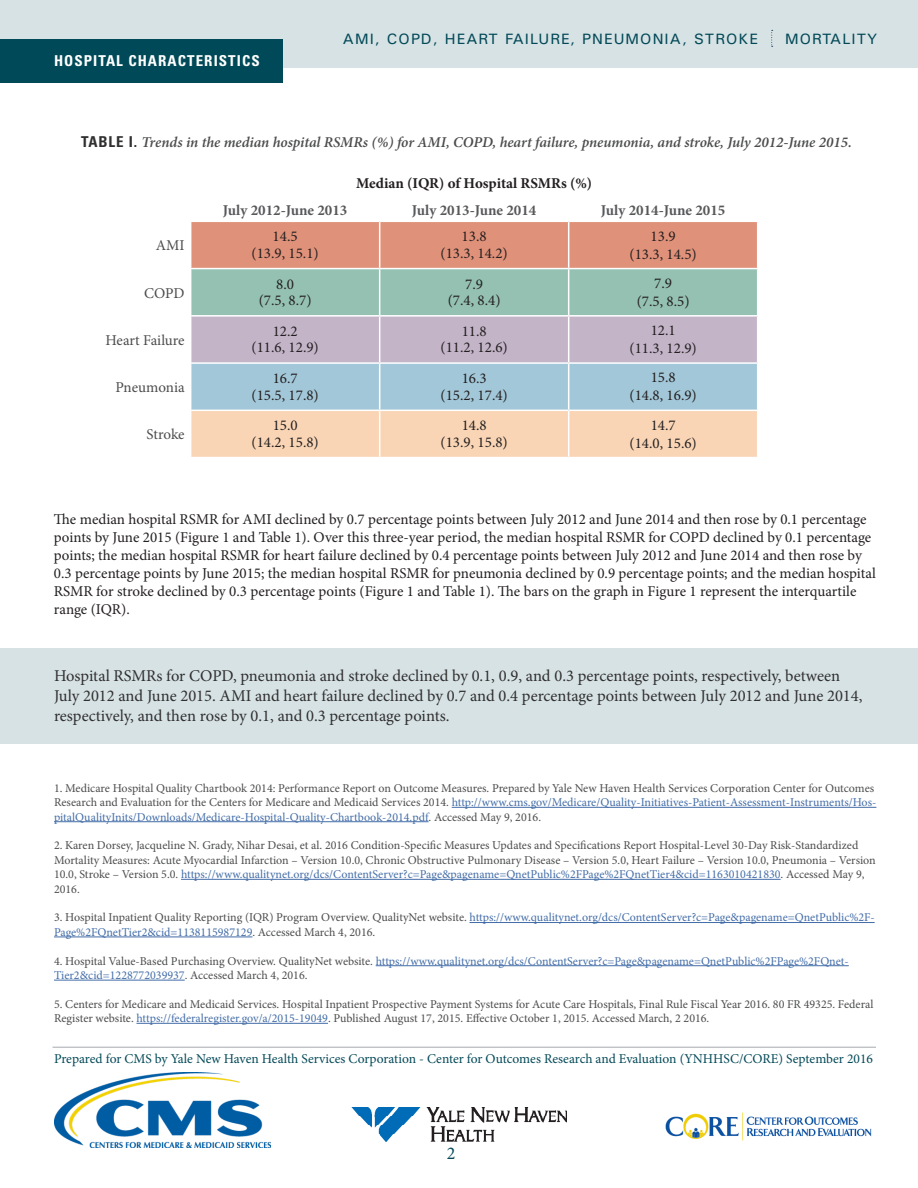
<style>
.page{position:relative;width:918px;height:1188px;background:#fff}
.page>*{position:absolute;margin:0;border:0;box-sizing:border-box;transform-origin:0 0}
.t1{font:18px "Minion Pro";color:#034958}
.t2{font:16.5px/19.8px "Minion Pro";color:#312f30}
.t3{font:15px/16.5px "Minion Pro";color:#231f20;text-align:center}
.t4{font:italic 600 15px "Minion Pro";letter-spacing:-.005em;color:#4b4c4d}
.t5{font:700 15px "Minion Pro";color:#57585a}
.t6{font:15px "Univers";letter-spacing:.07em;color:#034958}
.t7{font:15px "Minion Pro";letter-spacing:-.005em;color:#4b4c4d}
.t8{font:700 15px "Minion Pro";letter-spacing:-.005em;color:#231f20}
.t9{font:700 condensed 15px "Univers";letter-spacing:.07em;color:#fff}
.t10{font:13.5px "Minion Pro";color:#034958}
.t11{font:12px/14.4px "Minion Pro";color:#4b4c4d}
.t12{font:12px/14.4px "Minion Pro";color:#436da8}
.s1{font-family:"Univers";font-weight:700;font-style:normal;font-stretch:condensed;color:#312f30}
.s2{color:#436da8}
.s3{color:#4b4c4d}
</style>
<div class="page">
<hr style="left:452px;top:807px;width:424px;height:1px;background:#436da8">
<hr style="left:54px;top:821px;width:375px;height:1px;background:#436da8">
<hr style="left:181px;top:879px;width:600px;height:1px;background:#436da8">
<hr style="left:470px;top:922px;width:405px;height:1px;background:#436da8">
<hr style="left:54px;top:937px;width:198px;height:1px;background:#436da8">
<hr style="left:376px;top:965px;width:473px;height:1px;background:#436da8">
<hr style="left:54px;top:980px;width:131px;height:1px;background:#436da8">
<hr style="left:136px;top:1023px;width:192px;height:1px;background:#436da8">
<div style="left:0;top:0;width:918px;height:68px;background:#d6e2e4"></div>
<svg style="left:771px;top:30px;width:2px;height:17px"></svg>
<div style="left:0;top:648px;width:918px;height:96px;background:#d6e2e4"></div>
<hr style="left:52px;top:1047px;width:824px;height:1px;background:#a8a9ad">
<div style="left:380px;top:221px;width:189px;height:48px;background:#e09179"></div>
<div style="left:191px;top:221px;width:189px;height:48px;background:#e09179"></div>
<hr style="left:190px;top:221px;width:190px;height:1px;background:#fff">
<div style="left:569px;top:221px;width:189px;height:48px;background:#e09179"></div>
<hr style="left:380px;top:221px;width:189px;height:1px;background:#fff">
<hr style="left:569px;top:221px;width:189px;height:1px;background:#fff">
<hr style="left:757px;top:222px;width:1px;height:46px;background:#fff">
<div style="left:191px;top:269px;width:189px;height:47px;background:#94c1b1"></div>
<div style="left:569px;top:269px;width:189px;height:47px;background:#94c1b1"></div>
<hr style="left:757px;top:269px;width:1px;height:46px;background:#fff">
<div style="left:191px;top:316px;width:189px;height:47px;background:#c3b4c8"></div>
<div style="left:569px;top:316px;width:189px;height:47px;background:#c3b4c8"></div>
<hr style="left:757px;top:317px;width:1px;height:45px;background:#fff">
<div style="left:191px;top:363px;width:189px;height:47px;background:#a2c7d8"></div>
<div style="left:569px;top:363px;width:189px;height:47px;background:#a2c7d8"></div>
<hr style="left:757px;top:364px;width:1px;height:46px;background:#fff">
<div style="left:569px;top:410px;width:189px;height:48px;background:#f9d5b5"></div>
<hr style="left:569px;top:410px;width:189px;height:1px;background:#fff">
<div style="left:0;top:39px;width:283px;height:43px;background:#004958"></div>
<div style="left:380px;top:269px;width:189px;height:47px;background:#94c1b1"></div>
<div style="left:380px;top:316px;width:189px;height:47px;background:#c3b4c8"></div>
<div style="left:380px;top:410px;width:189px;height:48px;background:#f9d5b5"></div>
<div style="left:380px;top:363px;width:189px;height:47px;background:#a2c7d8"></div>
<div style="left:191px;top:410px;width:189px;height:48px;background:#f9d5b5"></div>
<hr style="left:190px;top:410px;width:190px;height:1px;background:#fff">
<hr style="left:380px;top:410px;width:189px;height:1px;background:#fff">
<hr style="left:379px;top:222px;width:1px;height:46px;background:#fff">
<hr style="left:568px;top:222px;width:1px;height:46px;background:#fff">
<hr style="left:190px;top:268px;width:190px;height:1px;background:#fff">
<hr style="left:380px;top:268px;width:189px;height:1px;background:#fff">
<hr style="left:379px;top:269px;width:1px;height:46px;background:#fff">
<hr style="left:569px;top:268px;width:189px;height:1px;background:#fff">
<hr style="left:568px;top:269px;width:1px;height:46px;background:#fff">
<hr style="left:190px;top:315px;width:190px;height:2px;background:#fff">
<hr style="left:380px;top:315px;width:189px;height:2px;background:#fff">
<hr style="left:379px;top:317px;width:1px;height:45px;background:#fff">
<hr style="left:569px;top:315px;width:189px;height:2px;background:#fff">
<hr style="left:568px;top:317px;width:1px;height:45px;background:#fff">
<hr style="left:190px;top:362px;width:190px;height:2px;background:#fff">
<hr style="left:380px;top:362px;width:189px;height:2px;background:#fff">
<hr style="left:379px;top:364px;width:1px;height:46px;background:#fff">
<hr style="left:569px;top:362px;width:189px;height:2px;background:#fff">
<hr style="left:568px;top:364px;width:1px;height:46px;background:#fff">
<hr style="left:379px;top:411px;width:1px;height:46px;background:#fff">
<hr style="left:568px;top:411px;width:1px;height:46px;background:#fff">
<hr style="left:757px;top:411px;width:1px;height:46px;background:#fff">
<hr style="left:190px;top:457px;width:190px;height:1px;background:#fff">
<hr style="left:380px;top:457px;width:189px;height:1px;background:#fff">
<hr style="left:569px;top:457px;width:189px;height:1px;background:#fff">
<img style="left:54px;top:1073px;width:216px;height:75px">
<img style="left:665px;top:1112px;width:207px;height:29px">
<img style="left:351px;top:1107px;width:216px;height:35px">
<p class="t9" style="left:54px;top:51px;width:207px">HOSPITAL CHARACTERISTICS</p>
<p class="t6" style="left:343px;top:29px;width:417px">AMI, COPD, HEART FAILURE, PNEUMONIA, STROKE</p>
<p class="t6" style="left:785px;top:29px;width:94px">MORTALITY</p>
<p class="t4" style="left:81px;top:132px;width:772px"><span class="s1">TABLE I.</span> Trends in the median hospital RSMRs (%) for AMI, COPD, heart failure, pneumonia, and stroke, July 2012-June 2015.</p>
<p class="t8" style="left:356px;top:173px;width:237px">Median (IQR) of Hospital RSMRs (%)</p>
<p class="t5" style="left:223px;top:200px;width:126px">July 2012-June 2013</p>
<p class="t5" style="left:412px;top:200px;width:126px">July 2013-June 2014</p>
<p class="t5" style="left:601px;top:200px;width:126px">July 2014-June 2015</p>
<p class="t7" style="left:156px;top:236px;width:30px">AMI</p>
<p class="t7" style="left:144px;top:283px;width:42px">COPD</p>
<p class="t7" style="left:105px;top:330px;width:81px">Heart Failure</p>
<p class="t7" style="left:115px;top:377px;width:71px">Pneumonia</p>
<p class="t7" style="left:147px;top:425px;width:40px">Stroke</p>
<p class="t3" style="left:252px;top:228px;width:69px">14.5<br>(13.9, 15.1)</p>
<p class="t3" style="left:441px;top:228px;width:69px">13.8<br>(13.3, 14.2)</p>
<p class="t3" style="left:630px;top:227px;width:69px;line-height:18px">13.9<br>(13.3, 14.5)</p>
<p class="t3" style="left:259px;top:276px;width:54px">8.0<br>(7.5, 8.7)</p>
<p class="t3" style="left:448px;top:276px;width:54px">7.9<br>(7.4, 8.4)</p>
<p class="t3" style="left:637px;top:274px;width:54px;line-height:18px">7.9<br>(7.5, 8.5)</p>
<p class="t3" style="left:252px;top:323px;width:69px">12.2<br>(11.6, 12.9)</p>
<p class="t3" style="left:441px;top:323px;width:69px">11.8<br>(11.2, 12.6)</p>
<p class="t3" style="left:630px;top:321px;width:69px;line-height:18px">12.1<br>(11.3, 12.9)</p>
<p class="t3" style="left:252px;top:370px;width:69px">16.7<br>(15.5, 17.8)</p>
<p class="t3" style="left:441px;top:370px;width:69px">16.3<br>(15.2, 17.4)</p>
<p class="t3" style="left:630px;top:369px;width:69px;line-height:18px">15.8<br>(14.8, 16.9)</p>
<p class="t3" style="left:252px;top:417px;width:69px">15.0<br>(14.2, 15.8)</p>
<p class="t3" style="left:441px;top:417px;width:69px">14.8<br>(13.9, 15.8)</p>
<p class="t3" style="left:630px;top:416px;width:69px;line-height:18px">14.7<br>(14.0, 15.6)</p>
<p class="t3" style="left:54px;top:510px;width:823px;line-height:18px;text-align:left">The median hospital RSMR for AMI declined by 0.7 percentage points between July 2012 and June 2014 and then rose by 0.1 percentage points by June 2015 (Figure 1 and Table 1). Over this three-year period, the median hospital RSMR for COPD declined by 0.1 percentage points; the median hospital RSMR for heart failure declined by 0.4 percentage points between July 2012 and June 2014 and then rose by 0.3 percentage points by June 2015; the median hospital RSMR for pneumonia declined by 0.9 percentage points; and the median hospital RSMR for stroke declined by 0.3 percentage points (Figure 1 and Table 1). The bars on the graph in Figure 1 represent the interquartile range (IQR).</p>
<p class="t2" style="left:54px;top:666px;width:810px">Hospital RSMRs for COPD, pneumonia and stroke declined by 0.1, 0.9, and 0.3 percentage points, respectively, between<br>July 2012 and June 2015. AMI and heart failure declined by 0.7 and 0.4 percentage points between July 2012 and June 2014, respectively, and then rose by 0.1, and 0.3 percentage points.</p>
<p class="t11" style="left:54px;top:781px;width:824px">1. Medicare Hospital Quality Chartbook 2014: Performance Report on Outcome Measures. Prepared by Yale New Haven Health Services Corporation Center for Outcomes<br>Research and Evaluation for the Centers for Medicare and Medicaid Services 2014. <span class="s2">http://www.cms.gov/Medicare/Quality-Initiatives-Patient-Assessment-Instruments/Hos&shy;pitalQualityInits/Downloads/Medicare-Hospital-Quality-Chartbook-2014.pdf</span>. Accessed May 9, 2016.</p>
<p class="t11" style="left:54px;top:838px;width:823px">2. Karen Dorsey, Jacqueline N. Grady, Nihar Desai, et al. 2016 Condition-Specific Measures Updates and Specifications Report Hospital-Level 30-Day Risk-Standardized Mortality Measures: Acute Myocardial Infarction – Version 10.0, Chronic Obstructive Pulmonary Disease – Version 5.0, Heart Failure – Version 10.0, Pneumonia – Version 10.0, Stroke – Version 5.0. <span class="s2">https://www.qualitynet.org/dcs/ContentServer?c=Page&amp;pagename=QnetPublic%2FPage%2FQnetTier4&amp;cid=1163010421830</span>. Accessed May 9, 2016.</p>
<p class="t12" style="left:54px;top:910px;width:822px"><span class="s3">3. Hospital Inpatient Quality Reporting (IQR) Program Overview. QualityNet website.</span> https://www.qualitynet.org/dcs/ContentServer?c=Page&amp;pagename=QnetPublic%2F-<br>Page%2FQnetTier2&amp;cid=1138115987129<span class="s3">. Accessed March 4, 2016.</span></p>
<p class="t12" style="left:54px;top:954px;width:796px"><span class="s3">4. Hospital Value-Based Purchasing Overview. QualityNet website.</span> https://www.qualitynet.org/dcs/ContentServer?c=Page&amp;pagename=QnetPublic%2FPage%2FQnet-<br>Tier2&amp;cid=1228772039937<span class="s3">. Accessed March 4, 2016.</span></p>
<p class="t11" style="left:54px;top:997px;width:821px">5. Centers for Medicare and Medicaid Services. Hospital Inpatient Prospective Payment Systems for Acute Care Hospitals, Final Rule Fiscal Year 2016. 80 FR 49325. Federal<br>Register website. <span class="s2">https://federalregister.gov/a/2015-19049</span>. Published August 17, 2015. Effective October 1, 2015. Accessed March, 2 2016.</p>
<p class="t10" style="left:54px;top:1049px;width:820px">Prepared for CMS by Yale New Haven Health Services Corporation - Center for Outcomes Research and Evaluation (YNHHSC/CORE) September 2016</p>
<h1 class="t1" style="left:447px;top:1141px;width:10px">2</h1>
</div>
